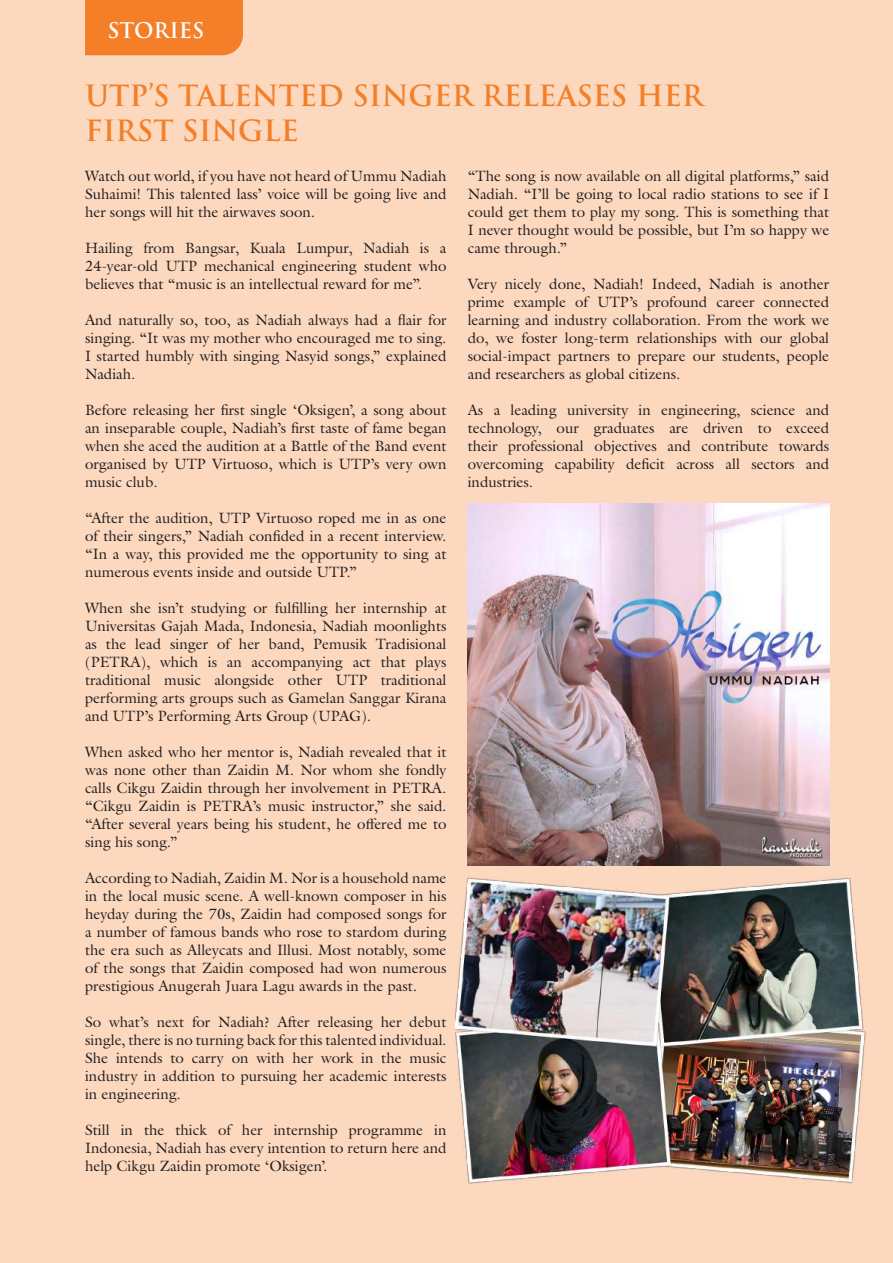
<style>
.page{position:relative;width:893px;height:1263px;background:#fbd8be}
.page>*{position:absolute;margin:0;border:0;box-sizing:border-box;transform-origin:0 0}
.t1{font:700 28.5px/34.2px "Trajan Pro";color:#f47f28}
.t2{font:700 21px "Trajan Pro";color:#fff}
.t3{font:15px/18px "Galliard Pro";color:#231f20;text-align:justify}
</style>
<div class="page">
<div style="left:85px;top:0;width:158px;height:55px;background:#f47f28"></div>
<img style="left:468px;top:504px;width:361px;height:361px">
<img style="left:456px;top:877px;width:410px;height:307px">
<h2 class="t2" style="left:107px;top:17px;width:98px">STORIES</h2>
<h1 class="t1" style="left:85px;top:79px;width:620px">UTP’S TALENTED SINGER RELEASES HER<br>FIRST SINGLE</h1>
<p class="t3" style="left:85px;top:166px;width:363px">Watch out world, if you have not heard of Ummu Nadiah Suhaimi! This talented lass’ voice will be going live and her songs will hit the airwaves soon.</p>
<p class="t3" style="left:85px;top:238px;width:363px">Hailing from Bangsar, Kuala Lumpur, Nadiah is a 24-year-old UTP mechanical engineering student who believes that “music is an intellectual reward for me”.</p>
<p class="t3" style="left:85px;top:310px;width:363px">And naturally so, too, as Nadiah always had a flair for singing. “It was my mother who encouraged me to sing.<br>I started humbly with singing Nasyid songs,” explained Nadiah.</p>
<p class="t3" style="left:85px;top:400px;width:363px">Before releasing her first single ‘Oksigen’, a song about an inseparable couple, Nadiah’s first taste of fame began when she aced the audition at a Battle of the Band event organised by UTP Virtuoso, which is UTP’s very own music club.</p>
<p class="t3" style="left:85px;top:508px;width:363px">“After the audition, UTP Virtuoso roped me in as one of their singers,” Nadiah confided in a recent interview. “In a way, this provided me the opportunity to sing at numerous events inside and outside UTP.”</p>
<p class="t3" style="left:85px;top:598px;width:363px">When she isn’t studying or fulfilling her internship at Universitas Gajah Mada, Indonesia, Nadiah moonlights as the lead singer of her band, Pemusik Tradisional (PETRA), which is an accompanying act that plays traditional music alongside other UTP traditional performing arts groups such as Gamelan Sanggar Kirana and UTP’s Performing Arts Group (UPAG).</p>
<p class="t3" style="left:85px;top:742px;width:363px">When asked who her mentor is, Nadiah revealed that it was none other than Zaidin M. Nor whom she fondly calls Cikgu Zaidin through her involvement in PETRA. “Cikgu Zaidin is PETRA’s music instructor,” she said. “After several years being his student, he offered me to sing his song.”</p>
<p class="t3" style="left:85px;top:868px;width:363px">According to Nadiah, Zaidin M. Nor is a household name in the local music scene. A well-known composer in his heyday during the 70s, Zaidin had composed songs for a number of famous bands who rose to stardom during the era such as Alleycats and Illusi. Most notably, some of the songs that Zaidin composed had won numerous prestigious Anugerah Juara Lagu awards in the past.</p>
<p class="t3" style="left:85px;top:1012px;width:363px">So what’s next for Nadiah? After releasing her debut single, there is no turning back for this talented individual.<br>She intends to carry on with her work in the music industry in addition to pursuing her academic interests in engineering.</p>
<p class="t3" style="left:85px;top:1120px;width:363px">Still in the thick of her internship programme in Indonesia, Nadiah has every intention to return here and help Cikgu Zaidin promote ‘Oksigen’.</p>
<p class="t3" style="left:468px;top:166px;width:363px">“The song is now available on all digital platforms,” said Nadiah. “I’ll be going to local radio stations to see if I could get them to play my song. This is something that I never thought would be possible, but I’m so happy we came through.”</p>
<p class="t3" style="left:468px;top:274px;width:363px">Very nicely done, Nadiah! Indeed, Nadiah is another prime example of UTP’s profound career connected learning and industry collaboration. From the work we do, we foster long-term relationships with our global social-impact partners to prepare our students, people and researchers as global citizens.</p>
<p class="t3" style="left:468px;top:400px;width:363px">As a leading university in engineering, science and technology, our graduates are driven to exceed their professional objectives and contribute towards overcoming capability deficit across all sectors and industries.</p>
</div>
